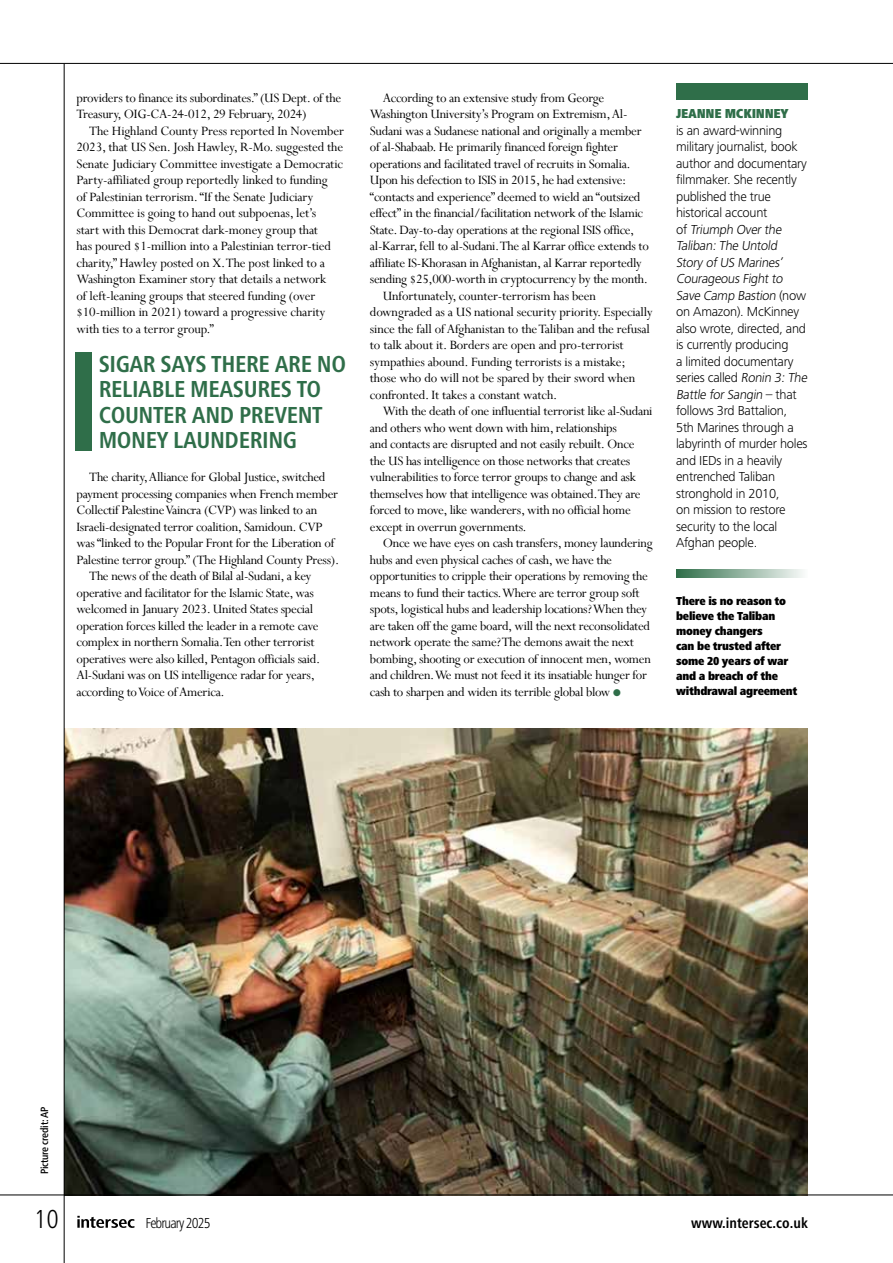
<style>
.page{position:relative;width:893px;height:1263px;background:#fff}
.page>*{position:absolute;margin:0;border:0;box-sizing:border-box;transform-origin:0 0}
.t1{font:300 condensed 27px "Frutiger Next LTW1 G";color:#000}
.t2{font:700 condensed 24px/25.5px "Frutiger Next LT";letter-spacing:-.015em;color:#2f6e49}
.t3{font:700 condensed 15px "Frutiger Next LT";color:#000}
.t4{font:300 condensed 15px "Frutiger Next LTW1 G";letter-spacing:-.06em;color:#000}
.t5{font:14.25px/16.5px "Perpetua";letter-spacing:-.02em;color:#000}
.t6{font:300 13.5px/16.5px "Frutiger Next LT";letter-spacing:-.02em;color:#000}
.t7{font:900 condensed 13.5px "Frutiger Next Pro";letter-spacing:-.02em;color:#2f6e49}
.t8{font:900 condensed 12px/15px "Frutiger Next Pro";letter-spacing:-.02em;color:#000}
.t9{font:500 condensed 10.5px "Frutiger Neue LT Pro";letter-spacing:-.02em;color:#000}
.s1{color:#2f6e49}
</style>
<div class="page">
<img style="left:65px;top:729px;width:743px;height:465px">
<hr style="left:64px;top:64px;width:1px;height:1199px;background:#000">
<hr style="left:0;top:63px;width:893px;height:1px;background:#000">
<svg style="left:77px;top:1216px;width:58px;height:12px"></svg>
<hr style="left:0;top:1194px;width:893px;height:1px;background:#000">
<div style="left:676px;top:83px;width:132px;height:17px;background:#2f6e49"></div>
<div style="left:76px;top:352px;width:16px;height:99px;background:#2f6e49"></div>
<svg style="left:676px;top:569px;width:127px;height:8px"></svg>
<p class="t5" style="left:77px;top:89px;width:266px">providers to finance its subordinates.” (US Dept. of the<br>Treasury, OIG-CA-24-012, 29 February, 2024)</p>
<p class="t5" style="left:77px;top:122px;width:269px;text-indent:13px">The Highland County Press reported In November 2023, that US Sen. Josh Hawley, R-Mo. suggested the Senate Judiciary Committee investigate a Democratic Party-affiliated group reportedly linked to funding<br>of Palestinian terrorism. “If the Senate Judiciary Committee is going to hand out subpoenas, let’s<br>start with this Democrat dark-money group that<br>has poured $1-million into a Palestinian terror-tied charity,” Hawley posted on X. The post linked to a Washington Examiner story that details a network<br>of left-leaning groups that steered funding (over $10-million in 2021) toward a progressive charity with ties to a terror group.”</p>
<h2 class="t2" style="left:99px;top:351px;width:249px">SIGAR SAYS THERE ARE NO<br>RELIABLE MEASURES TO<br>COUNTER AND PREVENT<br>MONEY LAUNDERING</h2>
<p class="t5" style="left:89px;top:468px;width:238px">The charity, Alliance for Global Justice, switched</p>
<p class="t5" style="left:77px;top:485px;width:263px">payment processing companies when French member</p>
<p class="t5" style="left:77px;top:501px;width:242px">Collectif Palestine Vaincra (CVP) was linked to an</p>
<p class="t5" style="left:77px;top:518px;width:248px">Israeli-designated terror coalition, Samidoun. CVP</p>
<p class="t5" style="left:77px;top:534px;width:259px">was “linked to the Popular Front for the Liberation of</p>
<p class="t5" style="left:77px;top:551px;width:264px">Palestine terror group.” (The Highland County Press).</p>
<p class="t5" style="left:89px;top:567px;width:224px">The news of the death of Bilal al-Sudani, a key</p>
<p class="t5" style="left:77px;top:584px;width:239px">operative and facilitator for the Islamic State, was</p>
<p class="t5" style="left:77px;top:600px;width:238px">welcomed in January 2023. United States special</p>
<p class="t5" style="left:77px;top:617px;width:243px">operation forces killed the leader in a remote cave</p>
<p class="t5" style="left:77px;top:633px;width:239px">complex in northern Somalia. Ten other terrorist</p>
<p class="t5" style="left:77px;top:650px;width:245px">operatives were also killed, Pentagon officials said.</p>
<p class="t5" style="left:77px;top:666px;width:240px">Al-Sudani was on US intelligence radar for years,</p>
<p class="t5" style="left:77px;top:683px;width:150px">according to Voice of America.</p>
<p class="t5" style="left:383px;top:89px;width:223px">According to an extensive study from George</p>
<p class="t5" style="left:370px;top:105px;width:259px">Washington University’s Program on Extremism, Al-</p>
<p class="t5" style="left:370px;top:122px;width:273px">Sudani was a Sudanese national and originally a member</p>
<p class="t5" style="left:370px;top:138px;width:250px">of al-Shabaab. He primarily financed foreign fighter</p>
<p class="t5" style="left:370px;top:155px;width:262px">operations and facilitated travel of recruits in Somalia.</p>
<p class="t5" style="left:370px;top:171px;width:258px">Upon his defection to ISIS in 2015, he had extensive:</p>
<p class="t5" style="left:370px;top:188px;width:272px">“contacts and experience” deemed to wield an “outsized</p>
<p class="t5" style="left:370px;top:204px;width:275px">effect” in the financial/facilitation network of the Islamic</p>
<p class="t5" style="left:370px;top:221px;width:266px">State. Day-to-day operations at the regional ISIS office,</p>
<p class="t5" style="left:370px;top:237px;width:281px">al-Karrar, fell to al-Sudani. The al Karrar office extends to</p>
<p class="t5" style="left:370px;top:254px;width:273px">affiliate IS-Khorasan in Afghanistan, al Karrar reportedly</p>
<p class="t5" style="left:370px;top:270px;width:280px">sending $25,000-worth in cryptocurrency by the month.</p>
<p class="t5" style="left:383px;top:287px;width:215px">Unfortunately, counter-terrorism has been</p>
<p class="t5" style="left:370px;top:303px;width:284px">downgraded as a US national security priority. Especially</p>
<p class="t5" style="left:370px;top:320px;width:281px">since the fall of Afghanistan to the Taliban and the refusal</p>
<p class="t5" style="left:370px;top:336px;width:255px">to talk about it. Borders are open and pro-terrorist</p>
<p class="t5" style="left:370px;top:353px;width:257px">sympathies abound. Funding terrorists is a mistake;</p>
<p class="t5" style="left:370px;top:369px;width:267px">those who do will not be spared by their sword when</p>
<p class="t5" style="left:370px;top:386px;width:189px">confronted. It takes a constant watch.</p>
<p class="t5" style="left:383px;top:402px;width:271px">With the death of one influential terrorist like al-Sudani</p>
<p class="t5" style="left:370px;top:419px;width:249px">and others who went down with him, relationships</p>
<p class="t5" style="left:370px;top:435px;width:266px">and contacts are disrupted and not easily rebuilt. Once</p>
<p class="t5" style="left:370px;top:452px;width:262px">the US has intelligence on those networks that creates</p>
<p class="t5" style="left:370px;top:468px;width:268px">vulnerabilities to force terror groups to change and ask</p>
<p class="t5" style="left:370px;top:485px;width:272px">themselves how that intelligence was obtained. They are</p>
<p class="t5" style="left:370px;top:501px;width:262px">forced to move, like wanderers, with no official home</p>
<p class="t5" style="left:370px;top:518px;width:158px">except in overrun governments.</p>
<p class="t5" style="left:383px;top:534px;width:271px">Once we have eyes on cash transfers, money laundering</p>
<p class="t5" style="left:370px;top:551px;width:244px">hubs and even physical caches of cash, we have the</p>
<p class="t5" style="left:370px;top:568px;width:279px">opportunities to cripple their operations by removing the</p>
<p class="t5" style="left:370px;top:584px;width:271px">means to fund their tactics. Where are terror group soft</p>
<p class="t5" style="left:370px;top:601px;width:279px">spots, logistical hubs and leadership locations? When they</p>
<p class="t5" style="left:370px;top:617px;width:282px">are taken off the game board, will the next reconsolidated</p>
<p class="t5" style="left:370px;top:634px;width:265px">network operate the same? The demons await the next</p>
<p class="t5" style="left:370px;top:650px;width:282px">bombing, shooting or execution of innocent men, women</p>
<p class="t5" style="left:370px;top:667px;width:279px">and children. We must not feed it its insatiable hunger for</p>
<p class="t5" style="left:370px;top:683px;width:252px">cash to sharpen and widen its terrible global blow <span class="s1">●</span></p>
<p class="t7" style="left:676px;top:106px;width:114px">JEANNE MCKINNEY</p>
<p class="t6" style="left:676px;top:122px;width:135px">is an award-winning military journalist, book author and documentary filmmaker. She recently published the true historical account<br>o f Triumph Over the<br>Taliban: The Untold<br>Story of US Marines’<br>Courageous Fight to<br>Save Camp Bastion ( n o w on Amazon). McKinney also wrote, directed, and is currently producing<br>a limited documentary series called Ronin 3: The<br>Battle for Sangin – t h a t follows 3rd Battalion,<br>5th Marines through a labyrinth of murder holes and IEDs in a heavily entrenched Taliban stronghold in 2010,<br>on mission to restore security to the local<br>Afghan people.</p>
<p class="t8" style="left:676px;top:594px;width:123px">There is no reason to believe the Taliban money changers<br>can be trusted after some 20 years of war and a breach of the withdrawal agreement</p>
<p class="t9" style="left:38px;top:1174px;width:69px;rotate:-90deg">Picture credit: AP</p>
<h1 class="t1" style="left:34px;top:1203px;width:26px">10</h1>
<p class="t4" style="left:146px;top:1214px;width:67px">February 2025</p>
<p class="t3" style="left:691px;top:1214px;width:118px">www.intersec.co.uk</p>
</div>
